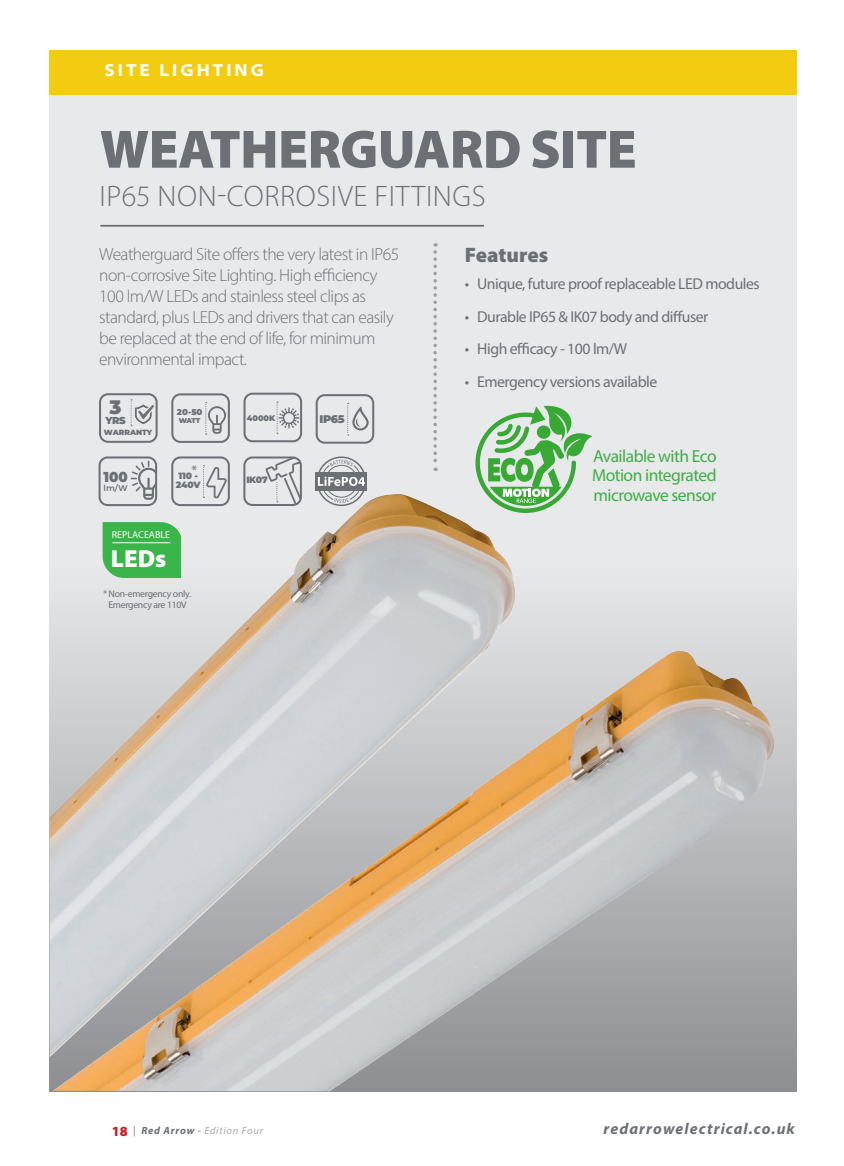
<style>
.page{position:relative;width:844px;height:1166px;background:#fff}
.page>*{position:absolute;margin:0;border:0;box-sizing:border-box;transform-origin:0 0}
.t1{font:900 54.43px "Myriad Pro";letter-spacing:-.01em;color:#6c7075}
.t2{font:300 29.75px "Myriad Pro";letter-spacing:.02em;color:#6c7075}
.t3{font:900 24.68px "Myriad Pro";color:#fff}
.t4{font:900 21px "Myriad Pro";color:#6c7075}
.t5{font:900 19.6px "Montserrat";color:#6c7075}
.t6{font:300 17.5px/21px "Myriad Pro";letter-spacing:-.03em;color:#6c7075}
.t7{font:17.5px/19.2px "Myriad Pro";letter-spacing:-.03em;color:#40ae49;text-align:justify}
.t8{font:700 semi-expanded 17.5px "Myriad Pro";letter-spacing:.175em;color:#fff}
.t9{font:15.75px "Myriad Pro";letter-spacing:-.03em;color:#6c7075}
.t10{font:italic 700 15.75px "Myriad Pro";letter-spacing:.07em;color:#6c7075}
.t11{font:900 14.35px "Montserrat";color:#6c7075;scale:.94 1}
.t12{font:14px "Myriad Pro";color:#6c7075}
.t13{font:900 11.2px "Montserrat";color:#6c7075}
.t14{font:italic 10.5px "Myriad Pro";letter-spacing:.07em;color:#a9aaad}
.t15{font:9.97px "Myriad Pro";color:#fff}
.t16{font:900 9.97px "Montserrat";color:#6c7075}
.t17{font:9.8px/11.2px "Myriad Pro";letter-spacing:-.03em;color:#6c7075;text-align:center}
.t18{font:900 9.28px "Montserrat";color:#6c7075}
.t19{font:900 9.1px/9.5px "Montserrat";letter-spacing:-.02em;color:#6c7075}
.t20{font:900 8.58px "Montserrat";color:#6c7075}
.t21{font:600 8.4px "Montserrat";color:#6c7075}
.t22{font:900 8.05px "Montserrat";color:#6c7075}
.t23{font:900 7.52px "Montserrat";letter-spacing:-.005em;color:#6c7075}
.t24{font:900 7px "Montserrat";color:#6c7075}
.s1{font-weight:900;font-style:normal;font-size:14px;color:#c82026}
.s2{color:#6c7075}
.s3{font-weight:700;color:#6c7075}
</style>
<div class="page">
<div style="left:50px;top:50px;width:746px;height:1041px;background:#e8e9ea"></div>
<div style="left:50px;top:567px;width:746px;height:524px;background:linear-gradient(to bottom,#e7e8e9,#8d8f93)"></div>
<hr style="left:100px;top:225px;width:384px;height:2px;background:#6c7075">
<div style="left:50px;top:50px;width:746px;height:45px;background:#f3cc12"></div>
<img style="left:50px;top:494px;width:467px;height:563px">
<img style="left:53px;top:651px;width:722px;height:440px">
<svg style="left:433px;top:243px;width:4px;height:228px"></svg>
<svg style="left:475px;top:405px;width:117px;height:108px"></svg>
<svg style="left:103px;top:522px;width:78px;height:56px;background:#41b751"></svg>
<hr style="left:112px;top:542px;width:58px;height:1px;background:#fff">
<div style="left:98px;top:456px;width:59px;height:50px;border:2px solid #6c7075;border-radius:8px"></div>
<svg style="left:131px;top:461px;width:25px;height:39px"></svg>
<div style="left:171px;top:456px;width:59px;height:50px;border:2px solid #6c7075;border-radius:8px"></div>
<svg style="left:203px;top:465px;width:25px;height:35px"></svg>
<div style="left:315px;top:394px;width:59px;height:50px;border:2px solid #6c7075;border-radius:8px"></div>
<svg style="left:347px;top:403px;width:21px;height:32px"></svg>
<div style="left:171px;top:393px;width:59px;height:50px;border:2px solid #6c7075;border-radius:8px"></div>
<svg style="left:205px;top:402px;width:21px;height:33px"></svg>
<div style="left:243px;top:456px;width:59px;height:50px;border:2px solid #6c7075;border-radius:8px"></div>
<svg style="left:265px;top:457px;width:36px;height:48px"></svg>
<div style="left:243px;top:393px;width:59px;height:49px;border:2px solid #6c7075;border-radius:8px"></div>
<svg style="left:276px;top:402px;width:23px;height:32px"></svg>
<div style="left:99px;top:393px;width:59px;height:50px;border:2px solid #6c7075;border-radius:8px"></div>
<svg style="left:131px;top:399px;width:23px;height:27px"></svg>
<div style="left:315px;top:472px;width:52px;height:19px;background:#6c7075"></div>
<svg style="left:316px;top:456px;width:50px;height:50px"></svg>
<p class="t8" style="left:104px;top:59px;width:161px">SITE LIGHTING</p>
<h1 class="t1" style="left:100px;top:113px;width:538px">WEATHERGUARD SITE</h1>
<h2 class="t2" style="left:100px;top:178px;width:387px">IP65 NON-CORROSIVE FITTINGS</h2>
<p class="t6" style="left:99px;top:243px;width:301px">Weatherguard Site offers the very latest in IP65 non-corrosive Site Lighting. High efficiency 100 lm/W LEDs and stainless steel clips as standard, plus LEDs and drivers that can easily be replaced at the end of life, for minimum environmental impact.</p>
<p class="t5" style="left:109px;top:392px;width:13px">3</p>
<p class="t16" style="left:105px;top:413px;width:22px">YRS</p>
<p class="t23" style="left:104px;top:427px;width:50px">WARRANTY</p>
<p class="t20" style="left:177px;top:406px;width:27px">20-50</p>
<p class="t24" style="left:179px;top:416px;width:23px">WATT</p>
<p class="t12" style="left:191px;top:462px;width:7px">*</p>
<p class="t11" style="left:103px;top:466px;width:27px">100</p>
<p class="t21" style="left:103px;top:482px;width:26px">lm/W</p>
<p class="t19" style="left:176px;top:470px;width:26px">110 -<br>240V</p>
<p class="t15" style="left:112px;top:528px;width:60px">REPLACEABLE</p>
<h3 class="t3" style="left:111px;top:542px;width:57px">LEDs</h3>
<p class="t17" style="left:103px;top:587px;width:89px">* Non-emergency only.<br>Emergency are 110V</p>
<p class="t22" style="left:246px;top:412px;width:30px">4000K</p>
<p class="t18" style="left:246px;top:473px;width:23px">IK07</p>
<p class="t13" style="left:319px;top:410px;width:27px">IP65</p>
<p class="t4" style="left:465px;top:241px;width:85px">Features</p>
<p class="t9" style="left:465px;top:274px;width:296px">• Unique, future proof replaceable LED modules</p>
<p class="t9" style="left:465px;top:307px;width:245px">• Durable IP65 &amp; IK07 body and diffuser</p>
<p class="t9" style="left:465px;top:339px;width:164px">• High efficacy - 100 lm/W</p>
<p class="t9" style="left:465px;top:371px;width:194px">• Emergency versions available</p>
<p class="t7" style="left:592px;top:446px;width:126px">Available with Eco Motion integrated microwave sensor</p>
<p class="t14" style="left:112px;top:1124px;width:153px"><span class="s1">18</span> <span class="s2">|</span> <span class="s3">Red Arrow</span> <span class="s2">-</span> Edition Four</p>
<p class="t10" style="left:603px;top:1118px;width:193px">redarrowelectrical.co.uk</p>
</div>
